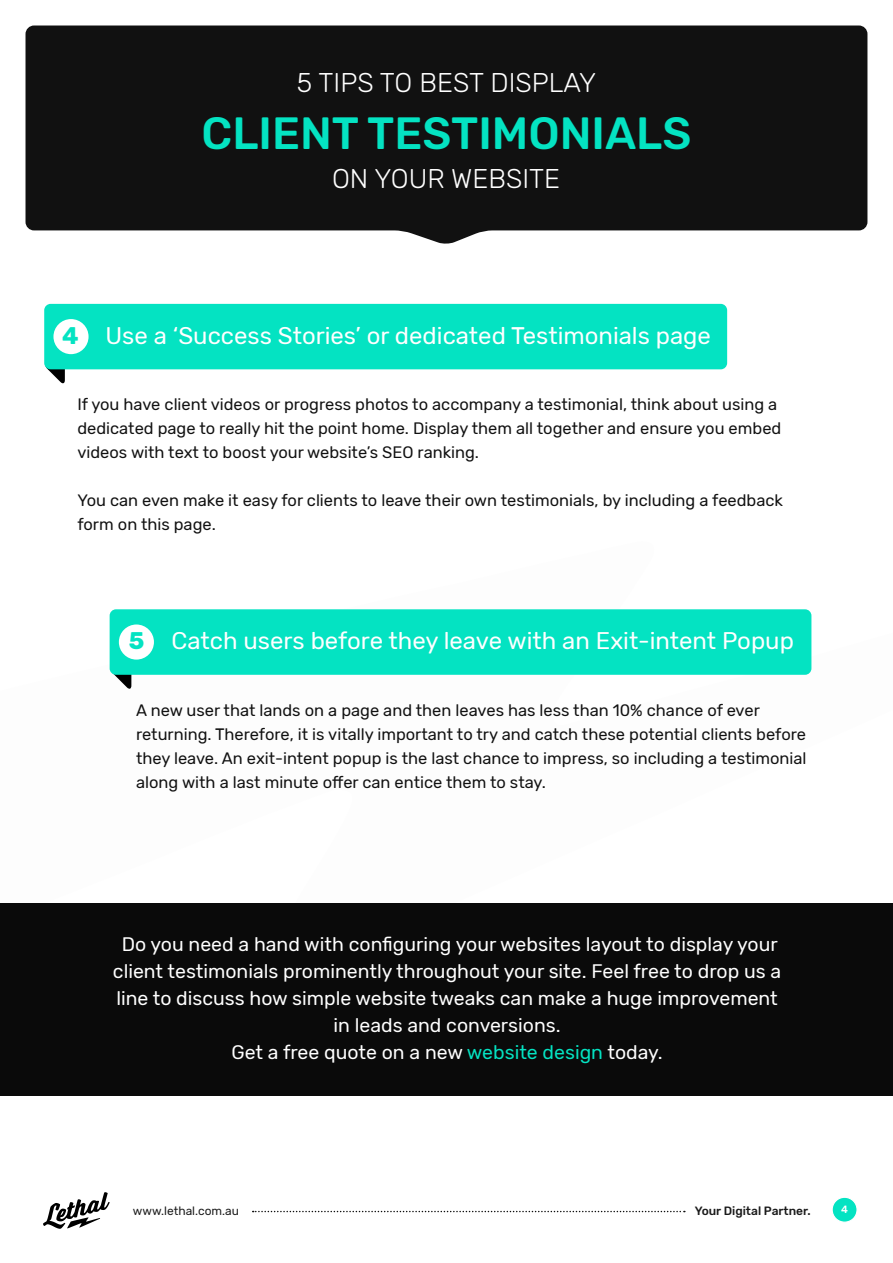
<style>
.page{position:relative;width:893px;height:1263px;background:#fff}
.page>*{position:absolute;margin:0;border:0;box-sizing:border-box;transform-origin:0 0}
.t1{font:500 45px "Rubik";color:#04e3c2}
.t2{font:300 27px "Rubik";color:#fff}
.t3{font:24px "Rubik";color:#fff}
.t4{font:19.5px/27px "Rubik";color:#fff;text-align:center}
.t5{font:16.5px/24px "Rubik";color:#111}
.t6{font:500 12px "Rubik";color:#1a1a1a}
.t7{font:12px "Rubik";color:#1a1a1a}
.t8{font:500 10.5px "Rubik";color:#fff}
.s1{font-weight:700;color:#04e3c2}
.s2{color:#04e3c2}
</style>
<div class="page">
<div style="left:26px;top:26px;width:841px;height:218px;background:#111"></div>
<svg style="left:253px;top:1211px;width:432px;height:1px"></svg>
<svg style="left:43px;top:1192px;width:67px;height:37px"></svg>
<div style="left:832px;top:1197px;width:25px;height:25px;background:#04e3c2;border-radius:50%"></div>
<div style="left:831px;top:1197px;width:27px;height:26px;border:1px solid #fff;border-radius:50%"></div>
<svg style="left:46px;top:368px;width:19px;height:16px"></svg>
<svg style="left:111px;top:673px;width:20px;height:16px"></svg>
<div style="left:44px;top:304px;width:683px;height:65px;background:#04e3c2;border-radius:6px"></div>
<div style="left:110px;top:609px;width:701px;height:66px;background:#04e3c2;border-radius:6px"></div>
<div style="left:53px;top:319px;width:36px;height:35px;background:#fff;border-radius:50%"></div>
<div style="left:119px;top:624px;width:35px;height:36px;background:#fff;border-radius:50%"></div>
<div style="left:0;top:903px;width:893px;height:192px;background:#0a0a0a"></div>
<h2 class="t2" style="left:297px;top:67px;width:301px">5 TIPS TO BEST DISPLAY</h2>
<h1 class="t1" style="left:202px;top:107px;width:491px">CLIENT TESTIMONIALS</h1>
<h2 class="t2" style="left:332px;top:163px;width:230px">ON YOUR WEBSITE</h2>
<p class="t3" style="left:62px;top:322px;width:650px"><span class="s1">4</span> Use a ‘Success Stories’ or dedicated Testimonials page</p>
<p class="t5" style="left:77px;top:393px;width:705px">If you have client videos or progress photos to accompany a testimonial, think about using a dedicated page to really hit the point home. Display them all together and ensure you embed videos with text to boost your website’s SEO ranking.</p>
<p class="t5" style="left:77px;top:489px;width:707px">You can even make it easy for clients to leave their own testimonials, by including a feedback form on this page.</p>
<p class="t3" style="left:129px;top:627px;width:666px"><span class="s1">5</span> Catch users before they leave with an Exit-intent Popup</p>
<p class="t5" style="left:136px;top:698px;width:672px">A new user that lands on a page and then leaves has less than 10% chance of ever returning. Therefore, it is vitally important to try and catch these potential clients before they leave. An exit-intent popup is the last chance to impress, so including a testimonial along with a last minute offer can entice them to stay.</p>
<p class="t4" style="left:113px;top:932px;width:670px">Do you need a hand with configuring your websites layout to display your client testimonials prominently throughout your site. Feel free to drop us a line to discuss how simple website tweaks can make a huge improvement in leads and conversions.</p>
<p class="t4" style="left:231px;top:1040px;width:433px">Get a free quote on a new <span class="s2">website design</span> today.</p>
<p class="t7" style="left:133px;top:1203px;width:108px">www.lethal.com.au</p>
<p class="t6" style="left:695px;top:1203px;width:118px">Your Digital Partner.</p>
<p class="t8" style="left:841px;top:1203px;width:8px">4</p>
</div>
